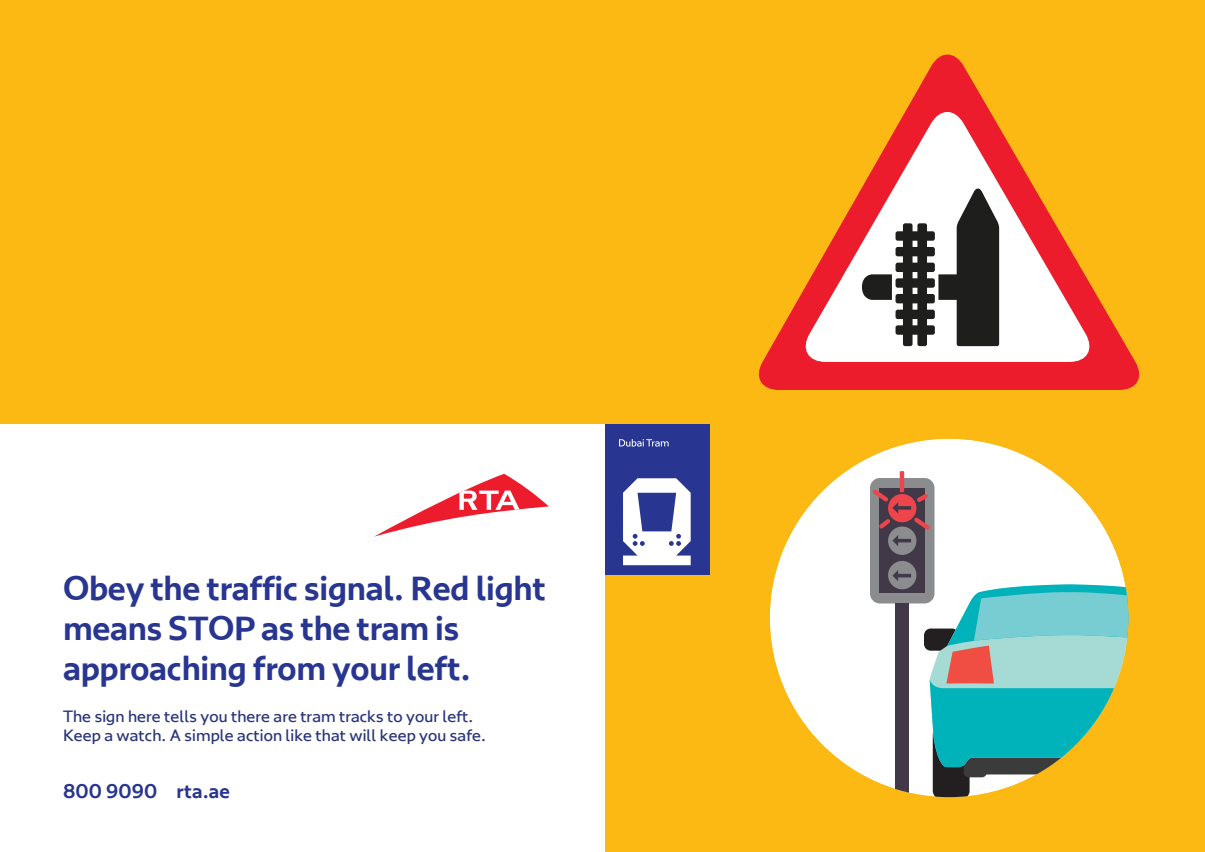
<style>
.page{position:relative;width:1205px;height:852px;background:#fff}
.page>*{position:absolute;margin:0;border:0;box-sizing:border-box;transform-origin:0 0}
.t1{font:700 33.12px/39.8px "RTA";letter-spacing:-.01em;color:#283691}
.t2{font:700 19.25px "RTA";letter-spacing:.005em;color:#283691}
.t3{font:16.25px/19.5px "RTA";letter-spacing:.005em;color:#2a357a}
</style>
<div class="page">
<div style="left:0;top:0;width:1204px;height:852px;background:#fdb913"></div>
<div style="left:603px;top:425px;width:107px;height:150px;background:#283691"></div>
<svg style="left:623px;top:478px;width:67px;height:87px"></svg>
<svg style="left:619px;top:439px;width:49px;height:7px"></svg>
<div style="left:0;top:425px;width:604px;height:427px;background:#fff"></div>
<svg style="left:374px;top:474px;width:175px;height:63px"></svg>
<svg style="left:758px;top:54px;width:382px;height:336px"></svg>
<svg style="left:800px;top:108px;width:294px;height:254px"></svg>
<svg style="left:862px;top:189px;width:137px;height:157px;background:#8d8585"></svg>
<div style="left:769px;top:439px;width:359px;height:358px;background:#fff;border-radius:50%"></div>
<div style="left:870px;top:478px;width:64px;height:125px;background:#8a8c8e;border-radius:10px"></div>
<div style="left:879px;top:488px;width:46px;height:105px;background:#413948"></div>
<div style="left:888px;top:526px;width:28px;height:29px;background:#8a8c8e;border-radius:50%"></div>
<div style="left:888px;top:561px;width:28px;height:28px;background:#8a8c8e;border-radius:50%"></div>
<div style="left:895px;top:603px;width:14px;height:194px;background:#413948"></div>
<div style="left:899px;top:471px;width:5px;height:21px;background:#ee444b"></div>
<svg style="left:872px;top:489px;width:58px;height:57px"></svg>
<svg style="left:892px;top:570px;width:19px;height:11px"></svg>
<div style="left:924px;top:628px;width:34px;height:23px;background:#231f20;border-radius:7px"></div>
<svg style="left:929px;top:584px;width:199px;height:213px"></svg>
<h1 class="t1" style="left:63px;top:569px;width:484px">Obey the traffic signal. Red light means STOP as the tram is approaching from your left.</h1>
<p class="t3" style="left:63px;top:707px;width:424px">The sign here tells you there are tram tracks to your left.<br>Keep a watch. A simple action like that will keep you safe.</p>
<p class="t2" style="left:63px;top:780px;width:168px">800 9090 rta.ae</p>
</div>
